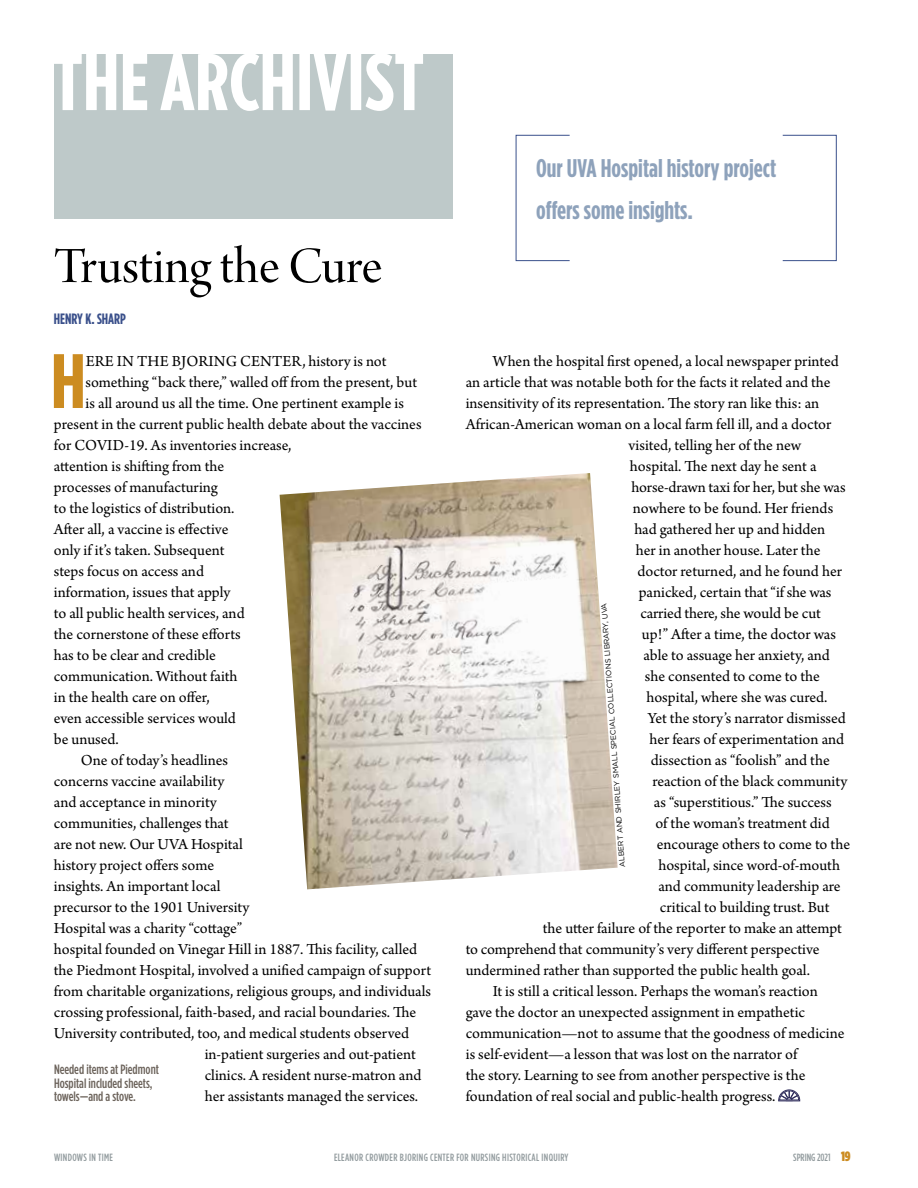
<style>
.page{position:relative;width:918px;height:1188px;background:#fff}
.page>*{position:absolute;margin:0;border:0;box-sizing:border-box;transform-origin:0 0}
.t1{font:900 73.35px "Verlag Compressed";color:#cc8c21}
.t2{font:54px "Arno Pro Display";color:#000}
.t3{font:700 25.5px/42px "Gotham Condensed";color:#8ea2bb}
.t4{font:16.2px "Arno Pro";color:#000}
.t5{font:700 15px "Gotham Condensed";color:#3a508b}
.t6{font:500 13.5px/13.5px "Gotham Condensed";color:#6b625a}
.t7{font:500 10.5px "Gotham Condensed";letter-spacing:.03em;color:#929b9e}
.t8{font:500 10.5px "Gotham Condensed";color:#929b9e}
.t9{font:7.5px "Gotham";color:#000}
.s1{font-weight:900;font-size:13.5px;color:#cc8c21}
</style>
<div class="page">
<div style="left:54px;top:54px;width:398px;height:165px;background:#bec9c9"></div>
<svg style="left:54px;top:54px;width:369px;height:57px"></svg>
<svg style="left:778px;top:1089px;width:22px;height:13px"></svg>
<div style="left:782px;top:135px;width:55px;height:126px;border:1px solid #3a508b"></div>
<div style="left:516px;top:135px;width:54px;height:126px;border:1px solid #3a508b"></div>
<img style="left:280px;top:473px;width:338px;height:416px">
<h2 class="t2" style="left:54px;top:236px;width:330px">Trusting the Cure</h2>
<p class="t5" style="left:54px;top:310px;width:74px">HENRY K. SHARP</p>
<h1 class="t1" style="left:51px;top:327px;width:37px">H</h1>
<p class="t4" style="left:86px;top:352px;width:302px">ERE IN THE BJORING CENTER, history is not</p>
<p class="t4" style="left:86px;top:373px;width:333px">something “back there,” walled off from the present, but</p>
<p class="t4" style="left:86px;top:394px;width:320px">is all around us all the time. One pertinent example is</p>
<p class="t4" style="left:54px;top:415px;width:369px">present in the current public health debate about the vaccines</p>
<p class="t4" style="left:54px;top:436px;width:239px">for COVID-19. As inventories increase,</p>
<p class="t4" style="left:54px;top:457px;width:172px">attention is shifting from the</p>
<p class="t4" style="left:54px;top:478px;width:165px">processes of manufacturing</p>
<p class="t4" style="left:54px;top:499px;width:182px">to the logistics of distribution.</p>
<p class="t4" style="left:54px;top:520px;width:176px">After all, a vaccine is effective</p>
<p class="t4" style="left:54px;top:541px;width:172px">only if it’s taken. Subsequent</p>
<p class="t4" style="left:54px;top:562px;width:152px">steps focus on access and</p>
<p class="t4" style="left:54px;top:583px;width:178px">information, issues that apply</p>
<p class="t4" style="left:54px;top:604px;width:192px">to all public health services, and</p>
<p class="t4" style="left:54px;top:625px;width:188px">the cornerstone of these efforts</p>
<p class="t4" style="left:54px;top:646px;width:164px">has to be clear and credible</p>
<p class="t4" style="left:54px;top:667px;width:185px">communication. Without faith</p>
<p class="t4" style="left:54px;top:688px;width:157px">in the health care on offer,</p>
<p class="t4" style="left:54px;top:709px;width:184px">even accessible services would</p>
<p class="t4" style="left:54px;top:730px;width:66px">be unused.</p>
<p class="t4" style="left:81px;top:751px;width:149px">One of today’s headlines</p>
<p class="t4" style="left:54px;top:772px;width:172px">concerns vaccine availability</p>
<p class="t4" style="left:54px;top:793px;width:165px">and acceptance in minority</p>
<p class="t4" style="left:54px;top:814px;width:176px">communities, challenges that</p>
<p class="t4" style="left:54px;top:835px;width:191px">are not new. Our UVA Hospital</p>
<p class="t4" style="left:54px;top:856px;width:162px">history project offers some</p>
<p class="t4" style="left:54px;top:877px;width:168px">insights. An important local</p>
<p class="t4" style="left:54px;top:898px;width:197px">precursor to the 1901 University</p>
<p class="t4" style="left:54px;top:919px;width:190px">Hospital was a charity “cottage”</p>
<p class="t4" style="left:54px;top:940px;width:365px">hospital founded on Vinegar Hill in 1887. This facility, called</p>
<p class="t4" style="left:54px;top:961px;width:379px">the Piedmont Hospital, involved a unified campaign of support</p>
<p class="t4" style="left:54px;top:982px;width:379px">from charitable organizations, religious groups, and individuals</p>
<p class="t4" style="left:54px;top:1003px;width:364px">crossing professional, faith-based, and racial boundaries. The</p>
<p class="t4" style="left:54px;top:1024px;width:357px">University contributed, too, and medical students observed</p>
<p class="t4" style="left:205px;top:1045px;width:213px">in-patient surgeries and out-patient</p>
<p class="t4" style="left:205px;top:1066px;width:218px">clinics. A resident nurse-matron and</p>
<p class="t4" style="left:205px;top:1087px;width:215px">her assistants managed the services.</p>
<p class="t6" style="left:54px;top:1062px;width:106px">Needed items at Piedmont<br>Hospital included sheets, towels—and a stove.</p>
<h3 class="t3" style="left:536px;top:147px;width:242px">Our UVA Hospital history project offers some insights.</h3>
<p class="t4" style="left:493px;top:352px;width:348px">When the hospital first opened, a local newspaper printed</p>
<p class="t4" style="left:466px;top:373px;width:366px">an article that was notable both for the facts it related and the</p>
<p class="t4" style="left:466px;top:394px;width:355px">insensitivity of its representation. The story ran like this: an</p>
<p class="t4" style="left:466px;top:415px;width:367px">African-American woman on a local farm fell ill, and a doctor</p>
<p class="t4" style="left:628px;top:436px;width:174px">visited, telling her of the new</p>
<p class="t4" style="left:630px;top:457px;width:188px">hospital. The next day he sent a</p>
<p class="t4" style="left:631px;top:478px;width:216px">horse-drawn taxi for her, but she was</p>
<p class="t4" style="left:633px;top:499px;width:202px">nowhere to be found. Her friends</p>
<p class="t4" style="left:634px;top:520px;width:192px">had gathered her up and hidden</p>
<p class="t4" style="left:636px;top:541px;width:186px">her in another house. Later the</p>
<p class="t4" style="left:637px;top:562px;width:206px">doctor returned, and he found her</p>
<p class="t4" style="left:639px;top:583px;width:194px">panicked, certain that “if she was</p>
<p class="t4" style="left:640px;top:604px;width:182px">carried there, she would be cut</p>
<p class="t4" style="left:642px;top:625px;width:196px">up!” After a time, the doctor was</p>
<p class="t4" style="left:643px;top:646px;width:188px">able to assuage her anxiety, and</p>
<p class="t4" style="left:645px;top:667px;width:177px">she consented to come to the</p>
<p class="t4" style="left:646px;top:688px;width:183px">hospital, where she was cured.</p>
<p class="t4" style="left:648px;top:709px;width:199px">Yet the story’s narrator dismissed</p>
<p class="t4" style="left:649px;top:730px;width:196px">her fears of experimentation and</p>
<p class="t4" style="left:651px;top:751px;width:180px">dissection as “foolish” and the</p>
<p class="t4" style="left:652px;top:772px;width:197px">reaction of the black community</p>
<p class="t4" style="left:654px;top:793px;width:179px">as “superstitious.” The success</p>
<p class="t4" style="left:655px;top:814px;width:176px">of the woman’s treatment did</p>
<p class="t4" style="left:657px;top:835px;width:195px">encourage others to come to the</p>
<p class="t4" style="left:658px;top:856px;width:183px">hospital, since word-of-mouth</p>
<p class="t4" style="left:658px;top:877px;width:184px">and community leadership are</p>
<p class="t4" style="left:660px;top:898px;width:171px">critical to building trust. But</p>
<p class="t4" style="left:543px;top:919px;width:300px">the utter failure of the reporter to make an attempt</p>
<p class="t4" style="left:466px;top:940px;width:355px">to comprehend that community’s very different perspective</p>
<p class="t4" style="left:466px;top:961px;width:346px">undermined rather than supported the public health goal.</p>
<p class="t4" style="left:493px;top:982px;width:327px">It is still a critical lesson. Perhaps the woman’s reaction</p>
<p class="t4" style="left:466px;top:1003px;width:341px">gave the doctor an unexpected assignment in empathetic</p>
<p class="t4" style="left:466px;top:1024px;width:380px">communication—not to assume that the goodness of medicine</p>
<p class="t4" style="left:466px;top:1045px;width:333px">is self-evident—a lesson that was lost on the narrator of</p>
<p class="t4" style="left:466px;top:1066px;width:341px">the story. Learning to see from another perspective is the</p>
<p class="t4" style="left:466px;top:1087px;width:311px">foundation of real social and public-health progress.</p>
<p class="t9" style="left:618px;top:867px;width:266px;rotate:-94deg">ALBERT AND SHIRLEY SMALL SPECIAL COLLECTIONS LIBRARY, UVA</p>
<p class="t7" style="left:54px;top:1151px;width:61px">WINDOWS IN TIME</p>
<p class="t7" style="left:334px;top:1151px;width:236px">ELEANOR CROWDER BJORING CENTER FOR NURSING HISTORICAL INQUIRY</p>
<p class="t8" style="left:793px;top:1151px;width:59px">SPRING 2021 <span class="s1">19</span></p>
</div>
